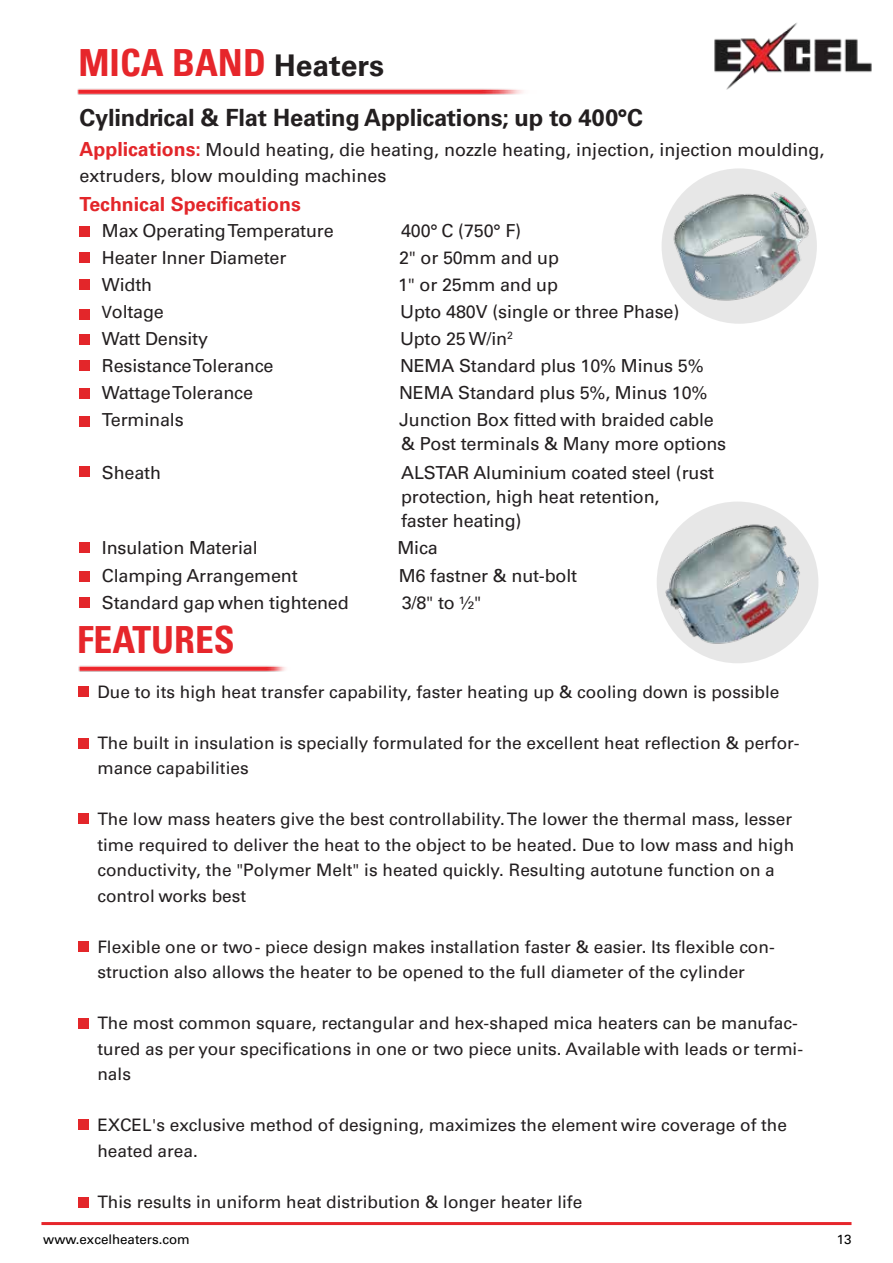
<style>
.page{position:relative;width:893px;height:1263px;background:#fff}
.page>*{position:absolute;margin:0;border:0;box-sizing:border-box;transform-origin:0 0}
.t1{font:700 condensed 37.5px "Univers";color:#e6262b}
.t2{font:700 23.7px "Univers LT Std";letter-spacing:-.01em;color:#231f20}
.t3{font:700 19.5px "Univers";color:#e3262a}
.t4{font:18px/24px "Univers";letter-spacing:-.01em;color:#231f20}
.t5{font:17.25px/25.5px "Univers";color:#231f20}
.t6{font:13.35px "Univers";color:#000}
.s1{font-stretch:normal;font-size:30px;color:#231f20}
.s2{font-weight:700;font-size:19.5px;color:#e3262a}
.s3{font-family:"Myriad Pro"}
</style>
<div class="page">
<img style="left:78px;top:665px;width:208px;height:7px">
<img style="left:714px;top:22px;width:158px;height:68px">
<hr style="left:41px;top:1222px;width:810px;height:3px;background:#e6262b">
<img style="left:77px;top:88px;width:446px;height:7px">
<div style="left:79px;top:226px;width:11px;height:11px;background:#e3262a"></div>
<div style="left:79px;top:253px;width:11px;height:10px;background:#e3262a"></div>
<div style="left:79px;top:279px;width:11px;height:11px;background:#e3262a"></div>
<div style="left:79px;top:309px;width:11px;height:10px;background:#e3262a"></div>
<div style="left:79px;top:334px;width:11px;height:11px;background:#e3262a"></div>
<div style="left:79px;top:360px;width:11px;height:11px;background:#e3262a"></div>
<div style="left:79px;top:388px;width:11px;height:11px;background:#e3262a"></div>
<div style="left:79px;top:416px;width:11px;height:10px;background:#e3262a"></div>
<div style="left:79px;top:466px;width:11px;height:11px;background:#e3262a"></div>
<div style="left:79px;top:542px;width:11px;height:11px;background:#e3262a"></div>
<div style="left:79px;top:571px;width:11px;height:11px;background:#e3262a"></div>
<div style="left:79px;top:598px;width:11px;height:10px;background:#e3262a"></div>
<div style="left:78px;top:686px;width:10px;height:10px;background:#e3262a"></div>
<div style="left:78px;top:738px;width:10px;height:10px;background:#e3262a"></div>
<div style="left:78px;top:813px;width:10px;height:11px;background:#e3262a"></div>
<div style="left:78px;top:941px;width:10px;height:10px;background:#e3262a"></div>
<div style="left:78px;top:1018px;width:10px;height:11px;background:#e3262a"></div>
<div style="left:78px;top:1119px;width:10px;height:11px;background:#e3262a"></div>
<div style="left:78px;top:1197px;width:10px;height:10px;background:#e3262a"></div>
<div style="left:657px;top:501px;width:161px;height:162px;background:#e7e7e7;border-radius:50%"></div>
<div style="left:662px;top:168px;width:155px;height:156px;background:#e7e7e7;border-radius:50%"></div>
<img style="left:663px;top:519px;width:149px;height:130px">
<img style="left:669px;top:187px;width:143px;height:118px">
<h1 class="t1" style="left:78px;top:40px;width:307px">MICA BAND <span class="s1">Heaters</span></h1>
<h2 class="t2" style="left:79px;top:104px;width:565px">Cylindrical &amp; Flat Heating Applications; up to 400°C</h2>
<p class="t4" style="left:79px;top:137px;width:746px;line-height:25.5px"><span class="s2">Applications:</span> Mould heating, die heating, nozzle heating, injection, injection moulding, extruders, blow moulding machines</p>
<p class="t3" style="left:79px;top:192px;width:223px">Technical Specifications</p>
<p class="t4" style="left:102px;top:219px;width:233px">Max Operating Temperature</p>
<p class="t4" style="left:401px;top:219px;width:122px">400° C (750° F)</p>
<p class="t4" style="left:102px;top:246px;width:186px">Heater Inner Diameter</p>
<p class="t4" style="left:399px;top:246px;width:161px">2" or 50mm and up</p>
<p class="t4" style="left:102px;top:273px;width:52px">Width</p>
<p class="t4" style="left:398px;top:273px;width:161px">1" or 25mm and up</p>
<p class="t4" style="left:102px;top:300px;width:63px"><span class="s3">V</span>oltage</p>
<p class="t4" style="left:400px;top:300px;width:281px">Upto 480V (single or three Phase)</p>
<p class="t4" style="left:102px;top:327px;width:108px">Watt Density</p>
<p class="t4" style="left:400px;top:327px;width:114px">Upto 25 W/in<sup>2</sup></p>
<p class="t4" style="left:102px;top:354px;width:173px">Resistance Tolerance</p>
<p class="t4" style="left:400px;top:354px;width:305px">NEMA Standard plus 10% Minus 5%</p>
<p class="t4" style="left:102px;top:381px;width:153px">Wattage Tolerance</p>
<p class="t4" style="left:399px;top:381px;width:310px">NEMA Standard plus 5%, Minus 10%</p>
<p class="t4" style="left:102px;top:408px;width:83px">Terminals</p>
<p class="t4" style="left:399px;top:408px;width:329px">Junction Box fitted with braided cable &amp; Post terminals &amp; Many more options</p>
<p class="t4" style="left:102px;top:461px;width:61px">Sheath</p>
<p class="t4" style="left:401px;top:461px;width:315px">ALSTAR Aluminium coated steel (rust protection, high heat retention,<br>faster heating)</p>
<p class="t4" style="left:102px;top:536px;width:157px">Insulation Material</p>
<p class="t4" style="left:397px;top:536px;width:42px">Mica</p>
<p class="t4" style="left:102px;top:564px;width:197px">Clamping Arrangement</p>
<p class="t4" style="left:399px;top:564px;width:180px">M6 fastner &amp; nut-bolt</p>
<p class="t4" style="left:102px;top:591px;width:248px">Standard gap when tightened</p>
<p class="t4" style="left:402px;top:591px;width:81px">3/8" to ½"</p>
<h1 class="t1" style="left:77px;top:617px;width:159px">FEATURES</h1>
<p class="t5" style="left:97px;top:679px;width:683px">Due to its high heat transfer capability, faster heating up &amp; cooling down is possible</p>
<p class="t5" style="left:97px;top:730px;width:704px">The built in insulation is specially formulated for the excellent heat reflection &amp; perfor&shy;mance capabilities</p>
<p class="t5" style="left:97px;top:806px;width:698px">The low mass heaters give the best controllability. The lower the thermal mass, lesser time required to deliver the heat to the object to be heated. Due to low mass and high conductivity, the "Polymer Melt" is heated quickly. Resulting autotune function on a control works best</p>
<p class="t5" style="left:97px;top:934px;width:679px">Flexible one or two - piece design makes installation faster &amp; easier. Its flexible con&shy;struction also allows the heater to be opened to the full diameter of the cylinder</p>
<p class="t5" style="left:97px;top:1010px;width:707px">The most common square, rectangular and hex-shaped mica heaters can be manufac&shy;tured as per your specifications in one or two piece units. Available with leads or termi&shy;nals</p>
<p class="t5" style="left:97px;top:1112px;width:691px">EXCEL's exclusive method of designing, maximizes the element wire coverage of the heated area.</p>
<p class="t5" style="left:97px;top:1189px;width:486px">This results in uniform heat distribution &amp; longer heater life</p>
<p class="t6" style="left:43px;top:1231px;width:148px">www.excelheaters.com</p>
<p class="t6" style="left:837px;top:1231px;width:16px">13</p>
</div>
